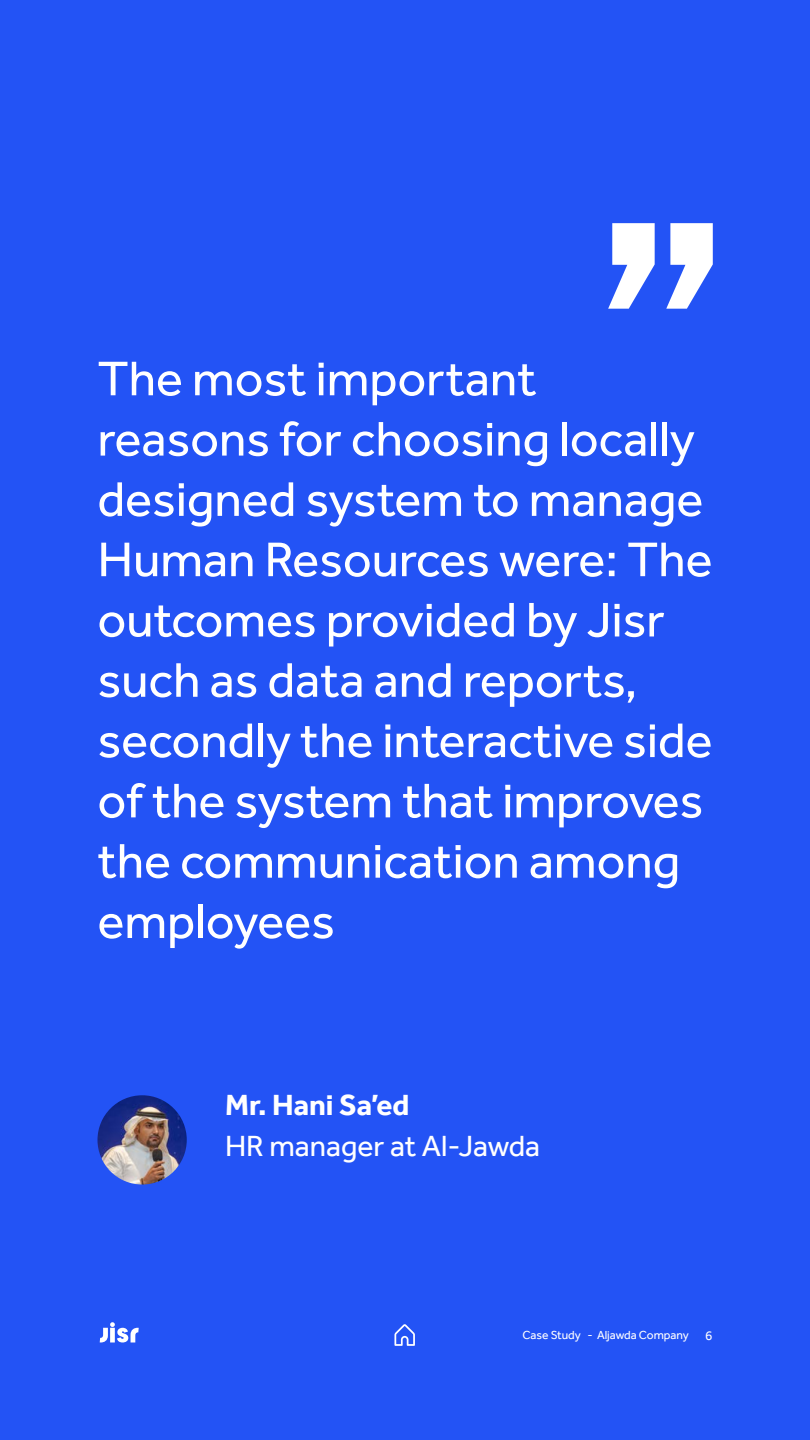
<style>
.page{position:relative;width:810px;height:1440px;background:#2353f5}
.page>*{position:absolute;margin:0;border:0;box-sizing:border-box;transform-origin:0 0}
.t1{font:375px "Effra Arbc";color:#fff}
.t2{font:50.25px/60.3px "Effra Arbc";color:#fff}
.t3{font:30px "Effra Arbc";color:#fff}
.t4{font:700 30px "Effra Arbc";color:#fff}
.t5{font:12px "Effra Arbc";color:#fff}
.s1{font-size:13.5px}
</style>
<div class="page">
<img style="left:98px;top:1095px;width:89px;height:90px;border-radius:45px">
<svg style="left:394px;top:1324px;width:21px;height:22px"></svg>
<svg style="left:100px;top:1322px;width:39px;height:20px"></svg>
<h1 class="t1" style="left:586px;top:-84px;width:155px">,,</h1>
<p class="t2" style="left:98px;top:348px;width:617px">The most important reasons for choosing locally designed system to manage<br>Human Resources were: The outcomes provided by Jisr such as data and reports, secondly the interactive side of the system that improves the communication among employees</p>
<p class="t4" style="left:225px;top:1087px;width:186px">Mr. Hani Sa’ed</p>
<p class="t3" style="left:225px;top:1128px;width:317px">HR manager at Al-Jawda</p>
<p class="t5" style="left:522px;top:1328px;width:192px">Case Study - Aljawda Company <span class="s1">6</span></p>
</div>
